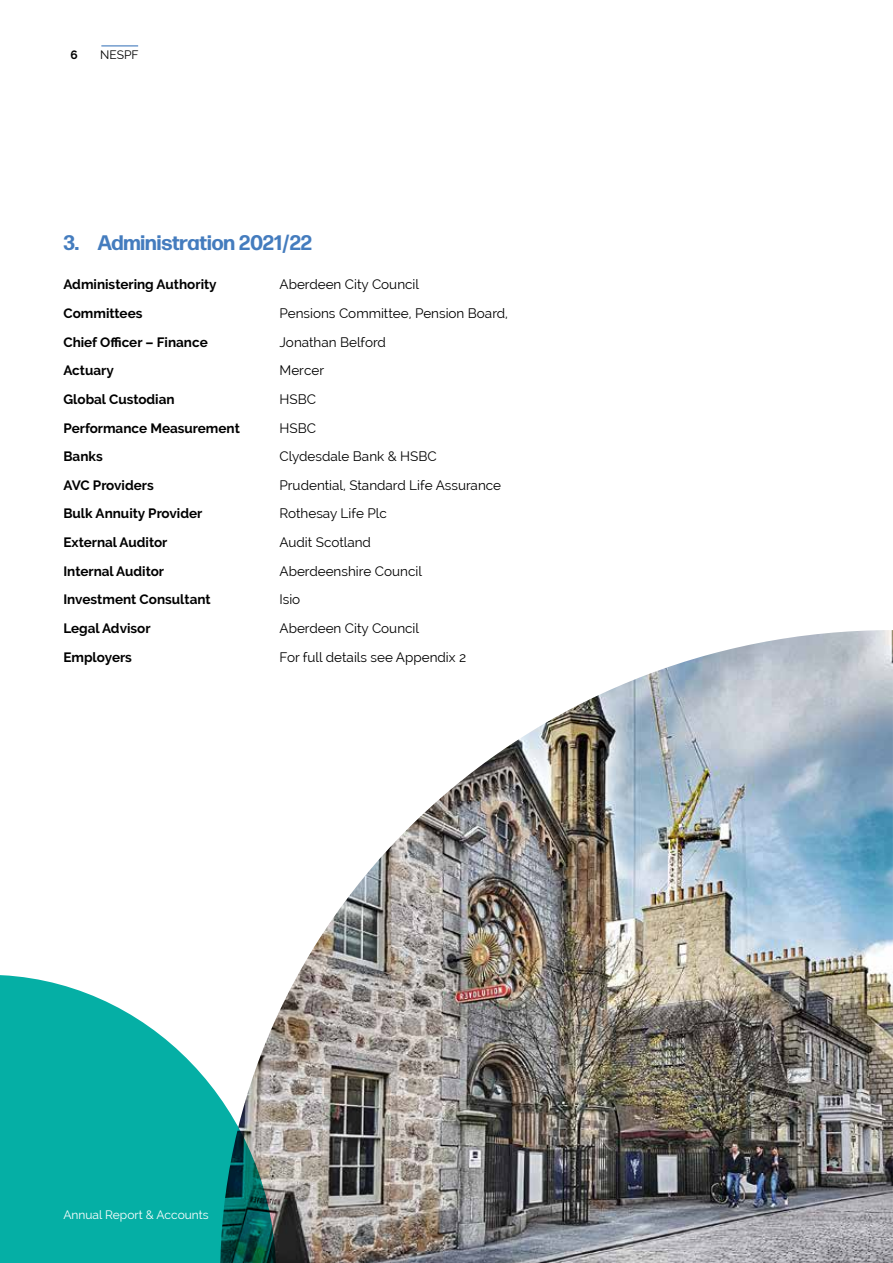
<style>
.page{position:relative;width:893px;height:1263px;background:#fff}
.page>*{position:absolute;margin:0;border:0;box-sizing:border-box;transform-origin:0 0}
.t1{font:700 21px "Forma DJR Deck";color:#447cbe}
.t2{font:13.5px "Raleway";color:#000}
.t3{font:700 13.5px "Raleway";color:#000}
.t4{font:12px "Raleway";color:#fff}
.t5{font:12px "Raleway";color:#000}
.t6{font:700 12px "Raleway";color:#000}
</style>
<div class="page">
<hr style="left:101px;top:45px;width:37px;height:1px;background:#447cbe">
<hr style="left:892px;top:0;width:1px;height:1262px;background:#447cbe">
<img style="left:276px;top:630px;width:617px;height:632px">
<svg style="left:0;top:975px;width:276px;height:287px;fill:#05afa5"></svg>
<p class="t6" style="left:70px;top:48px;width:9px">6</p>
<p class="t5" style="left:100px;top:48px;width:40px">NESPF</p>
<h1 class="t1" style="left:63px;top:229px;width:250px">3. Administration 2021/22</h1>
<p class="t3" style="left:63px;top:277px;width:155px">Administering Authority</p>
<p class="t2" style="left:279px;top:276px;width:141px">Aberdeen City Council</p>
<p class="t3" style="left:63px;top:305px;width:81px">Committees</p>
<p class="t2" style="left:279px;top:305px;width:230px">Pensions Committee, Pension Board,</p>
<p class="t3" style="left:63px;top:334px;width:146px">Chief Officer – Finance</p>
<p class="t2" style="left:279px;top:334px;width:108px">Jonathan Belford</p>
<p class="t3" style="left:63px;top:362px;width:52px">Actuary</p>
<p class="t2" style="left:279px;top:362px;width:46px">Mercer</p>
<p class="t3" style="left:63px;top:391px;width:113px">Global Custodian</p>
<p class="t2" style="left:279px;top:391px;width:38px">HSBC</p>
<p class="t3" style="left:63px;top:420px;width:178px">Performance Measurement</p>
<p class="t2" style="left:279px;top:420px;width:38px">HSBC</p>
<p class="t3" style="left:63px;top:448px;width:41px">Banks</p>
<p class="t2" style="left:279px;top:448px;width:159px">Clydesdale Bank &amp; HSBC</p>
<p class="t3" style="left:63px;top:477px;width:92px">AVC Providers</p>
<p class="t2" style="left:279px;top:477px;width:223px">Prudential, Standard Life Assurance</p>
<p class="t3" style="left:63px;top:506px;width:140px">Bulk Annuity Provider</p>
<p class="t2" style="left:279px;top:505px;width:109px">Rothesay Life Plc</p>
<p class="t3" style="left:63px;top:534px;width:106px">External Auditor</p>
<p class="t2" style="left:279px;top:534px;width:93px">Audit Scotland</p>
<p class="t3" style="left:63px;top:563px;width:102px">Internal Auditor</p>
<p class="t2" style="left:279px;top:563px;width:144px">Aberdeenshire Council</p>
<p class="t3" style="left:63px;top:592px;width:149px">Investment Consultant</p>
<p class="t2" style="left:279px;top:591px;width:22px">Isio</p>
<p class="t3" style="left:63px;top:620px;width:89px">Legal Advisor</p>
<p class="t2" style="left:279px;top:620px;width:141px">Aberdeen City Council</p>
<p class="t3" style="left:63px;top:649px;width:70px">Employers</p>
<p class="t2" style="left:279px;top:649px;width:188px">For full details see Appendix 2</p>
<p class="t4" style="left:63px;top:1207px;width:147px">Annual Report &amp; Accounts</p>
</div>
